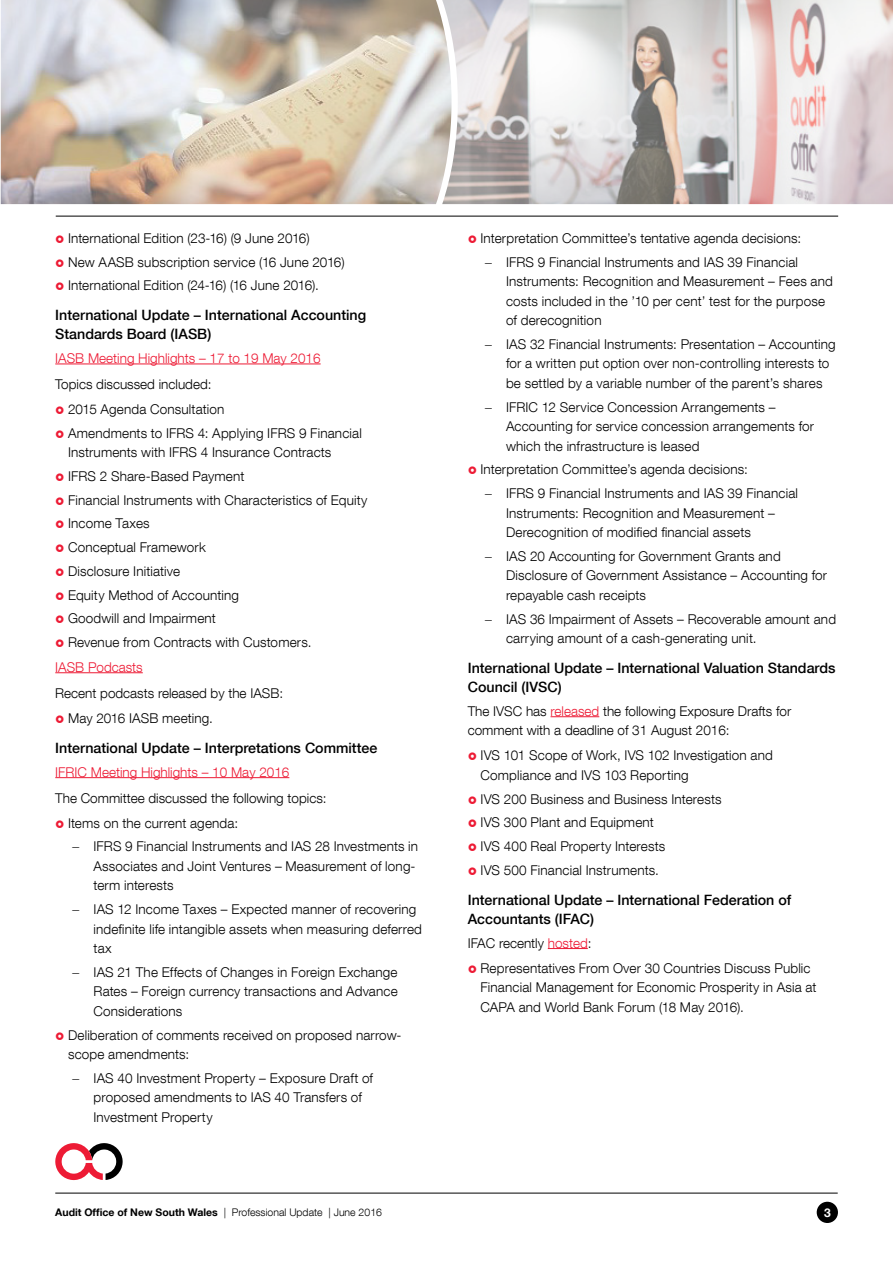
<style>
.page{position:relative;width:893px;height:1263px;background:#fff}
.page>*{position:absolute;margin:0;border:0;box-sizing:border-box;transform-origin:0 0}
.t1{font:500 14.25px/18.8px "Helvetica Neue LT Com";color:#000}
.t2{font:300 13.5px/23.7px "Helvetica Neue LT Com";letter-spacing:.01em;color:#000}
.t3{font:300 13.5px/19.5px "Helvetica Neue LT Com";letter-spacing:.01em;color:#000101}
.t4{font:300 13.5px "Helvetica Neue LT Com";color:#ed1b35}
.t5{font:700 12px "Helvetica Neue LT Com";color:#fff}
.t6{font:300 10.5px "Helvetica Neue LT Com";color:#000}
.s1{color:#000101}
.s2{color:#000}
.s3{color:#ed1b35}
.s4{font-weight:700}
</style>
<div class="page">
<hr style="left:55px;top:1193px;width:783px;height:1px;background:#000">
<div style="left:817px;top:1202px;width:21px;height:21px;background:#000;border-radius:50%"></div>
<svg style="left:55px;top:1143px;width:68px;height:37px"></svg>
<img style="left:452px;top:0;width:441px;height:204px">
<img style="left:1px;top:0;width:451px;height:204px">
<hr style="left:56px;top:216px;width:782px;height:1px;background:#000">
<hr style="left:55px;top:364px;width:266px;height:1px;background:#ed1b35">
<hr style="left:55px;top:672px;width:88px;height:1px;background:#ed1b35">
<hr style="left:55px;top:777px;width:234px;height:1px;background:#ed1b35">
<hr style="left:550px;top:716px;width:49px;height:1px;background:#ed1b35">
<hr style="left:548px;top:948px;width:40px;height:1px;background:#ed1b35">
<p class="t2" style="left:68px;top:226px;width:278px">International Edition (23-16) (9 June 2016)<br>New AASB subscription service (16 June 2016)<br>International Edition (24-16) (16 June 2016).</p>
<p class="t1" style="left:55px;top:306px;width:312px">International Update – International Accounting<br>Standards Board (IASB)</p>
<p class="t4" style="left:55px;top:350px;width:267px">IASB Meeting Highlights – 17 to 19 May 2016</p>
<p class="t2" style="left:68px;top:371px;width:158px;line-height:25.2px;text-indent:-13px">Topics discussed included:<br>2015 Agenda Consultation</p>
<p class="t2" style="left:68px;top:423px;width:295px;line-height:19.5px">Amendments to IFRS 4: Applying IFRS 9 Financial<br>Instruments with IFRS 4 Insurance Contracts</p>
<p class="t2" style="left:68px;top:464px;width:301px">IFRS 2 Share-Based Payment<br>Financial Instruments with Characteristics of Equity<br>Income Taxes<br>Conceptual Framework<br>Disclosure Initiative<br>Equity Method of Accounting<br>Goodwill and Impairment<br>Revenue from Contracts with Customers.</p>
<p class="t4" style="left:55px;top:659px;width:89px">IASB Podcasts</p>
<p class="t2" style="left:68px;top:680px;width:217px;line-height:25.2px;text-indent:-13px">Recent podcasts released by the IASB:<br>May 2016 IASB meeting.</p>
<p class="t1" style="left:55px;top:738px;width:324px">International Update – Interpretations Committee</p>
<p class="t4" style="left:55px;top:763px;width:236px">IFRIC Meeting Highlights – 10 May 2016</p>
<p class="t2" style="left:68px;top:785px;width:260px;line-height:25.2px;text-indent:-13px">The Committee discussed the following topics:<br>Items on the current agenda:</p>
<p class="t3" style="left:94px;top:836px;width:326px;text-indent:-21px">− IFRS 9 Financial Instruments and IAS 28 Investments in<br>Associates and Joint Ventures – Measurement of long&shy;term interests</p>
<p class="t3" style="left:94px;top:899px;width:330px;text-indent:-21px">− IAS 12 Income Taxes – Expected manner of recovering indefinite life intangible assets when measuring deferred tax</p>
<p class="t3" style="left:94px;top:962px;width:306px;text-align:justify;text-indent:-21px">− IAS 21 The Effects of Changes in Foreign Exchange Rates – Foreign currency transactions and Advance Considerations</p>
<p class="t2" style="left:68px;top:1025px;width:335px;line-height:19.5px">Deliberation of comments received on proposed narrow&shy;scope amendments:</p>
<p class="t3" style="left:94px;top:1068px;width:281px;text-indent:-21px">− IAS 40 Investment Property – Exposure Draft of proposed amendments to IAS 40 Transfers of<br>Investment Property</p>
<p class="t2" style="left:480px;top:226px;width:322px;text-align:center">Interpretation Committee’s tentative agenda decisions: <span class="s1">− IFRS 9 Financial Instruments and IAS 39 Financial</span></p>
<p class="t3" style="left:506px;top:271px;width:328px">Instruments: Recognition and Measurement – Fees and costs included in the ’10 per cent’ test for the purpose of derecognition</p>
<p class="t3" style="left:506px;top:334px;width:331px;text-indent:-21px">− IAS 32 Financial Instruments: Presentation – Accounting for a written put option over non-controlling interests to be settled by a variable number of the parent’s shares</p>
<p class="t3" style="left:506px;top:397px;width:310px;text-indent:-21px">− IFRIC 12 Service Concession Arrangements –<br>Accounting for service concession arrangements for which the infrastructure is leased</p>
<p class="t3" style="left:485px;top:457px;width:315px;line-height:23.7px;text-indent:-4px"><span class="s2">Interpretation Committee’s agenda decisions:<br></span>− IFRS 9 Financial Instruments and IAS 39 Financial</p>
<p class="t3" style="left:506px;top:503px;width:270px">Instruments: Recognition and Measurement –<br>Derecognition of modified financial assets</p>
<p class="t3" style="left:506px;top:546px;width:323px;text-indent:-21px">− IAS 20 Accounting for Government Grants and<br>Disclosure of Government Assistance – Accounting for repayable cash receipts</p>
<p class="t3" style="left:506px;top:609px;width:332px;text-indent:-21px">− IAS 36 Impairment of Assets – Recoverable amount and carrying amount of a cash-generating unit.</p>
<p class="t1" style="left:468px;top:659px;width:369px">International Update – International Valuation Standards<br>Council (IVSC)</p>
<p class="t2" style="left:468px;top:701px;width:325px;line-height:19.5px">The IVSC has <span class="s3">released</span> the following Exposure Drafts for comment with a deadline of 31 August 2016:</p>
<p class="t2" style="left:480px;top:745px;width:294px;line-height:19.5px">IVS 101 Scope of Work, IVS 102 Investigation and<br>Compliance and IVS 103 Reporting</p>
<p class="t2" style="left:480px;top:787px;width:243px">IVS 200 Business and Business Interests<br>IVS 300 Plant and Equipment<br>IVS 400 Real Property Interests<br>IVS 500 Financial Instruments.</p>
<p class="t1" style="left:468px;top:890px;width:325px">International Update – International Federation of<br>Accountants (IFAC)</p>
<p class="t2" style="left:480px;top:930px;width:332px;line-height:25.2px;text-indent:-13px">IFAC recently <span class="s3">hosted</span>:<br>Representatives From Over 30 Countries Discuss Public</p>
<p class="t2" style="left:480px;top:977px;width:338px;line-height:19.5px">Financial Management for Economic Prosperity in Asia at<br>CAPA and World Bank Forum (18 May 2016).</p>
<p class="t6" style="left:55px;top:1206px;width:328px"><span class="s4">Audit Office of New South Wales</span> | Professional Update | June 2016</p>
<p class="t5" style="left:824px;top:1205px;width:8px">3</p>
</div>
